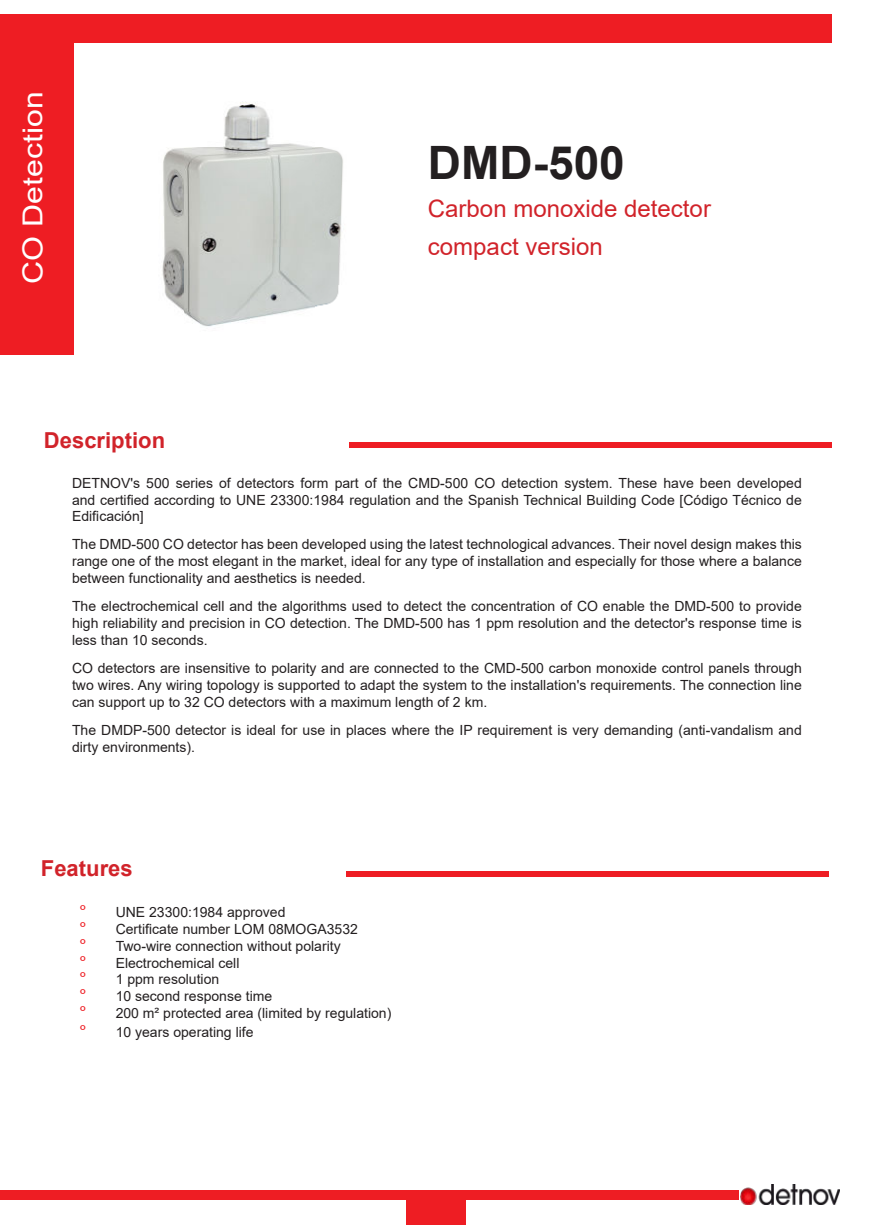
<style>
.page{position:relative;width:874px;height:1225px;background:#fff}
.page>*{position:absolute;margin:0;border:0;box-sizing:border-box;transform-origin:0 0}
.t1{font:700 46px "Arial";color:#231f20}
.t2{font:27.6px "Arial";color:#fff;scale:1.16 1}
.t3{font:24px/38px "Arial";color:#d1232a}
.t4{font:700 22px "Arial";color:#d1232a}
.t5{font:18px "Minion Pro";color:#ee1d23}
.t6{font:14px/16.8px "Arial";color:#231f20;text-align:justify}
</style>
<div class="page">
<div style="left:0;top:15px;width:831px;height:28px;background:#ee1d23"></div>
<div style="left:0;top:15px;width:73px;height:339px;background:#ee1d23"></div>
<div style="left:0;top:1189px;width:738px;height:10px;background:#ee1d23"></div>
<div style="left:406px;top:1199px;width:59px;height:26px;background:#ee1d23"></div>
<img style="left:740px;top:1184px;width:99px;height:20px">
<div style="left:349px;top:442px;width:482px;height:6px;background:#ee1d23"></div>
<div style="left:346px;top:871px;width:482px;height:6px;background:#ee1d23"></div>
<img style="left:162px;top:101px;width:181px;height:226px">
<h2 class="t2" style="left:22px;top:284px;width:167px;rotate:-90deg">CO Detection</h2>
<h3 class="t4" style="left:44px;top:432px;width:123px">Description</h3>
<h1 class="t1" style="left:427px;top:145px;width:198px">DMD-500</h1>
<h3 class="t3" style="left:427px;top:191px;width:284px">Carbon monoxide detector compact version</h3>
<p class="t6" style="left:72px;top:476px;width:731px">DETNOV's 500 series of detectors form part of the CMD-500 CO detection system. These have been developed and certified according to UNE 23300:1984 regulation and the Spanish Technical Building Code [Código Técnico de Edificación]</p>
<p class="t6" style="left:72px;top:536px;width:731px">The DMD-500 CO detector has been developed using the latest technological advances. Their novel design makes this range one of the most elegant in the market, ideal for any type of installation and especially for those where a balance between functionality and aesthetics is needed.</p>
<p class="t6" style="left:72px;top:598px;width:731px">The electrochemical cell and the algorithms used to detect the concentration of CO enable the DMD-500 to provide high reliability and precision in CO detection. The DMD-500 has 1 ppm resolution and the detector's response time is less than 10 seconds.</p>
<p class="t6" style="left:72px;top:659px;width:731px">CO detectors are insensitive to polarity and are connected to the CMD-500 carbon monoxide control panels through two wires. Any wiring topology is supported to adapt the system to the installation's requirements. The connection line can support up to 32 CO detectors with a maximum length of 2 km.</p>
<p class="t6" style="left:72px;top:721px;width:731px">The DMDP-500 detector is ideal for use in places where the IP requirement is very demanding (anti-vandalism and dirty environments).</p>
<h3 class="t4" style="left:41px;top:860px;width:93px">Features</h3>
<p class="t5" style="left:80px;top:900px;width:8px">°</p>
<p class="t6" style="left:116px;top:903px;width:171px">UNE 23300:1984 approved</p>
<p class="t5" style="left:80px;top:917px;width:8px">°</p>
<p class="t6" style="left:116px;top:920px;width:243px">Certificate number LOM 08MOGA3532</p>
<p class="t5" style="left:80px;top:934px;width:8px">°</p>
<p class="t6" style="left:116px;top:937px;width:226px">Two-wire connection without polarity</p>
<p class="t5" style="left:80px;top:950px;width:8px">°</p>
<p class="t6" style="left:116px;top:955px;width:125px">Electrochemical cell</p>
<p class="t5" style="left:80px;top:967px;width:8px">°</p>
<p class="t6" style="left:116px;top:971px;width:105px">1 ppm resolution</p>
<p class="t5" style="left:80px;top:984px;width:8px">°</p>
<p class="t6" style="left:116px;top:987px;width:158px">10 second response time</p>
<p class="t5" style="left:80px;top:1001px;width:8px">°</p>
<p class="t6" style="left:116px;top:1004px;width:277px">200 m² protected area (limited by regulation)</p>
<p class="t5" style="left:80px;top:1020px;width:8px">°</p>
<p class="t6" style="left:116px;top:1023px;width:139px">10 years operating life</p>
</div>
